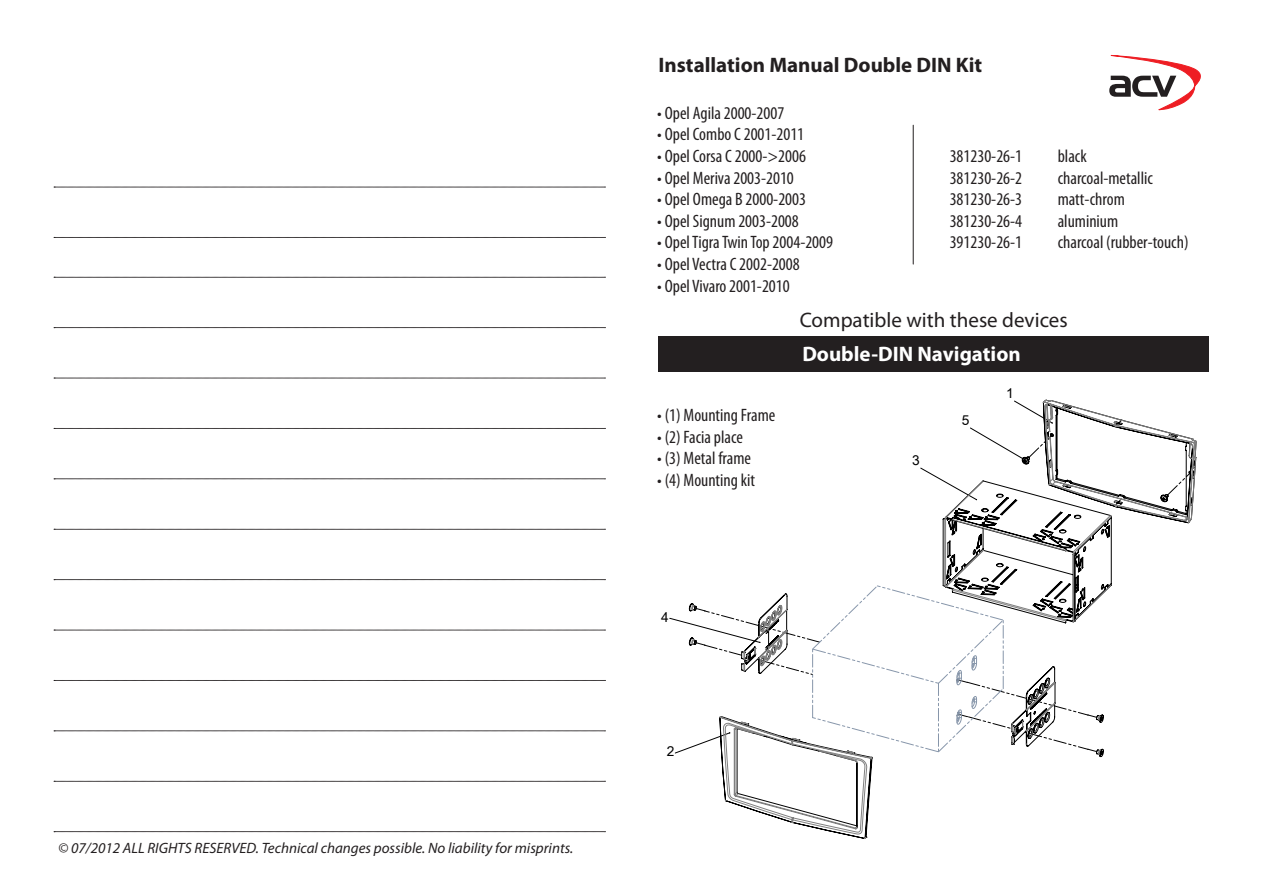
<style>
.page{position:relative;width:1263px;height:893px;background:#fff}
.page>*{position:absolute;margin:0;border:0;box-sizing:border-box;transform-origin:0 0}
.t1{font:700 21px "Myriad Pro";color:#231f20}
.t2{font:21px "Myriad Pro";color:#231f20}
.t3{font:700 21px "Myriad Pro";color:#fff}
.t4{font:condensed 18px "Myriad Pro";color:#231f20}
.t5{font:italic 15px "Myriad Pro";color:#231f20}
.t6{font:13.65px "Arial";color:#000}
</style>
<div class="page">
<svg style="left:54px;top:187px;width:551px;height:1px"></svg>
<svg style="left:54px;top:237px;width:551px;height:1px"></svg>
<svg style="left:54px;top:277px;width:551px;height:1px"></svg>
<svg style="left:54px;top:327px;width:551px;height:1px"></svg>
<svg style="left:54px;top:378px;width:551px;height:1px"></svg>
<svg style="left:54px;top:428px;width:551px;height:1px"></svg>
<svg style="left:54px;top:479px;width:551px;height:1px"></svg>
<svg style="left:54px;top:529px;width:551px;height:1px"></svg>
<svg style="left:54px;top:579px;width:551px;height:1px"></svg>
<svg style="left:54px;top:630px;width:551px;height:1px"></svg>
<svg style="left:54px;top:680px;width:551px;height:1px"></svg>
<svg style="left:54px;top:731px;width:551px;height:1px"></svg>
<svg style="left:54px;top:781px;width:551px;height:1px"></svg>
<svg style="left:54px;top:831px;width:551px;height:1px"></svg>
<hr style="left:913px;top:125px;width:1px;height:139px;background:#231f20">
<svg style="left:691px;top:400px;width:505px;height:439px"></svg>
<svg style="left:694px;top:585px;width:404px;height:169px"></svg>
<div style="left:658px;top:336px;width:551px;height:35px;background:#231f20"></div>
<svg style="left:1109px;top:55px;width:92px;height:55px"></svg>
<p class="t5" style="left:58px;top:839px;width:517px">© 07/2012 ALL RIGHTS RESERVED. Technical changes possible. No liability for misprints.</p>
<p class="t1" style="left:658px;top:51px;width:325px">Installation Manual Double DIN Kit</p>
<p class="t4" style="left:657px;top:102px;width:129px">• Opel Agila 2000-2007</p>
<p class="t4" style="left:657px;top:124px;width:148px">• Opel Combo C 2001-2011</p>
<p class="t4" style="left:657px;top:145px;width:150px">• Opel Corsa C 2000-&gt;2006</p>
<p class="t4" style="left:657px;top:167px;width:138px">• Opel Meriva 2003-2010</p>
<p class="t4" style="left:657px;top:188px;width:150px">• Opel Omega B 2000-2003</p>
<p class="t4" style="left:657px;top:210px;width:143px">• Opel Signum 2003-2008</p>
<p class="t4" style="left:657px;top:232px;width:177px">• Opel Tigra Twin Top 2004-2009</p>
<p class="t4" style="left:657px;top:253px;width:144px">• Opel Vectra C 2002-2008</p>
<p class="t4" style="left:657px;top:275px;width:134px">• Opel Vivaro 2001-2010</p>
<p class="t4" style="left:950px;top:145px;width:74px">381230-26-1</p>
<p class="t4" style="left:1058px;top:145px;width:30px">black</p>
<p class="t4" style="left:950px;top:167px;width:74px">381230-26-2</p>
<p class="t4" style="left:1058px;top:167px;width:97px">charcoal-metallic</p>
<p class="t4" style="left:950px;top:188px;width:74px">381230-26-3</p>
<p class="t4" style="left:1058px;top:188px;width:69px">matt-chrom</p>
<p class="t4" style="left:950px;top:210px;width:74px">381230-26-4</p>
<p class="t4" style="left:1058px;top:210px;width:62px">aluminium</p>
<p class="t4" style="left:950px;top:232px;width:74px">391230-26-1</p>
<p class="t4" style="left:1058px;top:232px;width:132px">charcoal (rubber-touch)</p>
<p class="t2" style="left:800px;top:307px;width:270px">Compatible with these devices</p>
<p class="t3" style="left:802px;top:341px;width:220px">Double-DIN Navigation</p>
<p class="t4" style="left:657px;top:404px;width:120px">• (1) Mounting Frame</p>
<p class="t4" style="left:657px;top:426px;width:87px">• (2) Facia place</p>
<p class="t4" style="left:657px;top:448px;width:95px">• (3) Metal frame</p>
<p class="t4" style="left:657px;top:469px;width:99px">• (4) Mounting kit</p>
<p class="t6" style="left:661px;top:609px;width:9px">4</p>
<p class="t6" style="left:667px;top:744px;width:9px">2</p>
<p class="t6" style="left:912px;top:453px;width:9px">3</p>
<p class="t6" style="left:962px;top:412px;width:9px">5</p>
<p class="t6" style="left:1006px;top:385px;width:9px">1</p>
</div>
